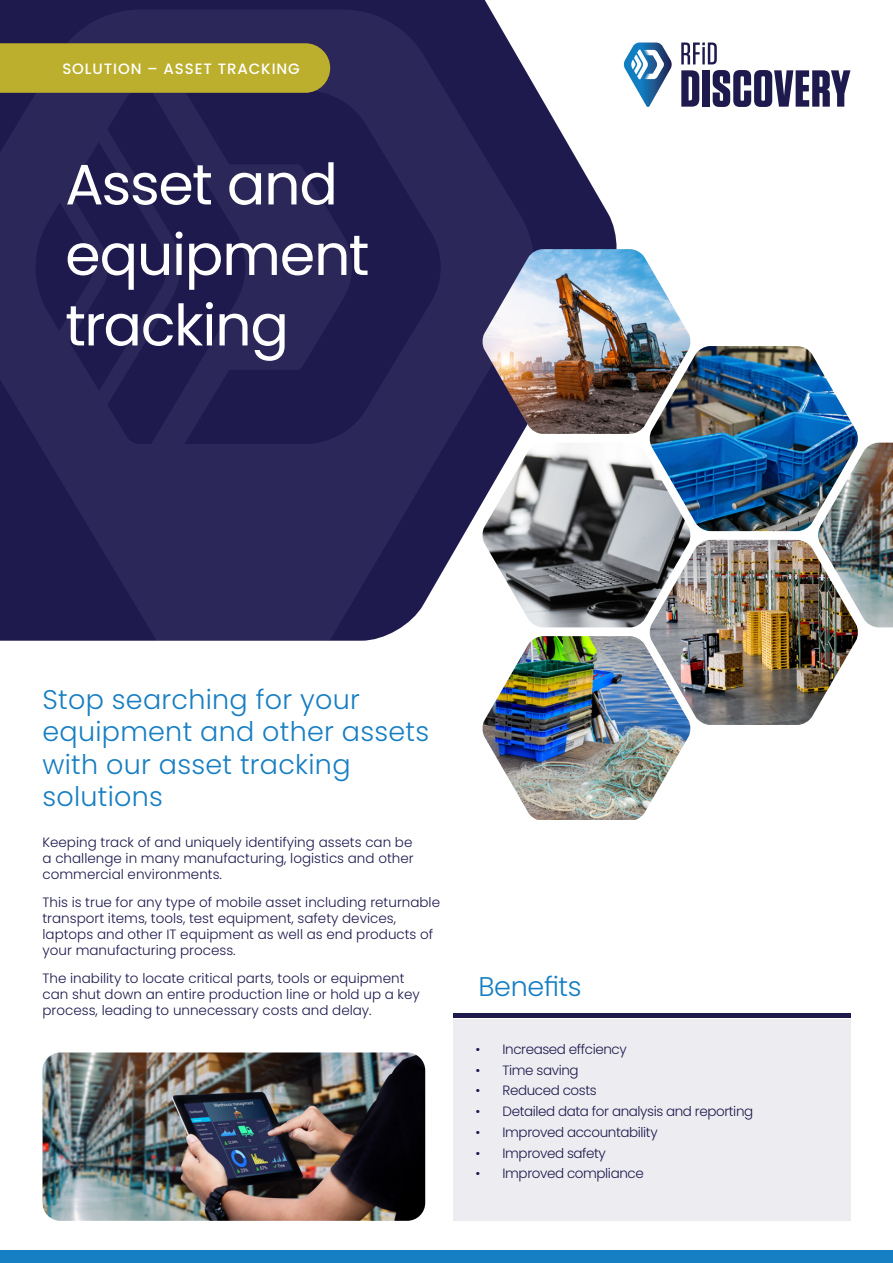
<style>
.page{position:relative;width:893px;height:1263px;background:#fff}
.page>*{position:absolute;margin:0;border:0;box-sizing:border-box;transform-origin:0 0}
.Texte{font:57px/70.5px "Poppins";letter-spacing:-.025em;color:#fff}
.Texte-2{font:300 27px/32.4px "Poppins";letter-spacing:.01em;color:#167ec2}
.t1{font:500 15px "Poppins";letter-spacing:.06em;color:#fff}
.Texte-3{font:300 13.5px/15.8px "Poppins";color:#1e1a4e}
.Texte-4{font:300 13.5px "Poppins";letter-spacing:-.03em;color:#1e1a4e}
</style>
<div class="page">
<svg style="left:0;top:0;width:619px;height:628px"></svg>
<svg style="left:0;top:10px;width:536px;height:631px;background:#2b2758"></svg>
<svg style="left:681px;top:43px;width:36px;height:21px"></svg>
<svg style="left:681px;top:70px;width:18px;height:37px"></svg>
<div style="left:702px;top:70px;width:8px;height:37px;background:#1e1a4e"></div>
<svg style="left:713px;top:70px;width:137px;height:37px"></svg>
<svg style="left:623px;top:43px;width:49px;height:64px"></svg>
<img style="left:649px;top:540px;width:209px;height:185px">
<img style="left:649px;top:346px;width:209px;height:185px">
<img style="left:482px;top:249px;width:209px;height:185px">
<img style="left:482px;top:636px;width:209px;height:184px">
<img style="left:482px;top:443px;width:209px;height:184px">
<img style="left:817px;top:443px;width:76px;height:184px">
<div style="left:0;top:43px;width:330px;height:50px;background:#bbaf2d"></div>
<div style="left:0;top:1250px;width:893px;height:13px;background:#167ec2"></div>
<div style="left:453px;top:1019px;width:397px;height:202px;background:#ededf1"></div>
<div style="left:453px;top:1013px;width:397px;height:5px;background:#1e1a4e"></div>
<img style="left:43px;top:1052px;width:382px;height:169px">
<p class="t1" style="left:62px;top:60px;width:239px">SOLUTION – ASSET TRACKING</p>
<p class="Texte" style="left:65px;top:150px;width:306px">Asset and equipment tracking</p>
<p class="Texte-2" style="left:43px;top:683px;width:388px">Stop searching for your equipment and other assets with our asset tracking solutions</p>
<p class="Texte-3" style="left:43px;top:835px;width:373px;text-align:justify">Keeping track of and uniquely identifying assets can be a challenge in many manufacturing, logistics and other commercial environments.</p>
<p class="Texte-3" style="left:43px;top:895px;width:399px">This is true for any type of mobile asset including returnable transport items, tools, test equipment, safety devices, laptops and other IT equipment as well as end products of your manufacturing process.</p>
<p class="Texte-3" style="left:43px;top:970px;width:379px">The inability to locate critical parts, tools or equipment can shut down an entire production line or hold up a key process, leading to unnecessary costs and delay.</p>
<p class="Texte-2" style="left:478px;top:971px;width:105px">Benefits</p>
<p class="Texte-4" style="left:476px;top:1041px;width:153px">• Increased effciency</p>
<p class="Texte-4" style="left:476px;top:1062px;width:105px">• Time saving</p>
<p class="Texte-4" style="left:476px;top:1083px;width:123px">• Reduced costs</p>
<p class="Texte-4" style="left:476px;top:1103px;width:279px">• Detailed data for analysis and reporting</p>
<p class="Texte-4" style="left:476px;top:1124px;width:184px">• Improved accountability</p>
<p class="Texte-4" style="left:476px;top:1145px;width:132px">• Improved safety</p>
<p class="Texte-4" style="left:476px;top:1166px;width:170px">• Improved compliance</p>
</div>
